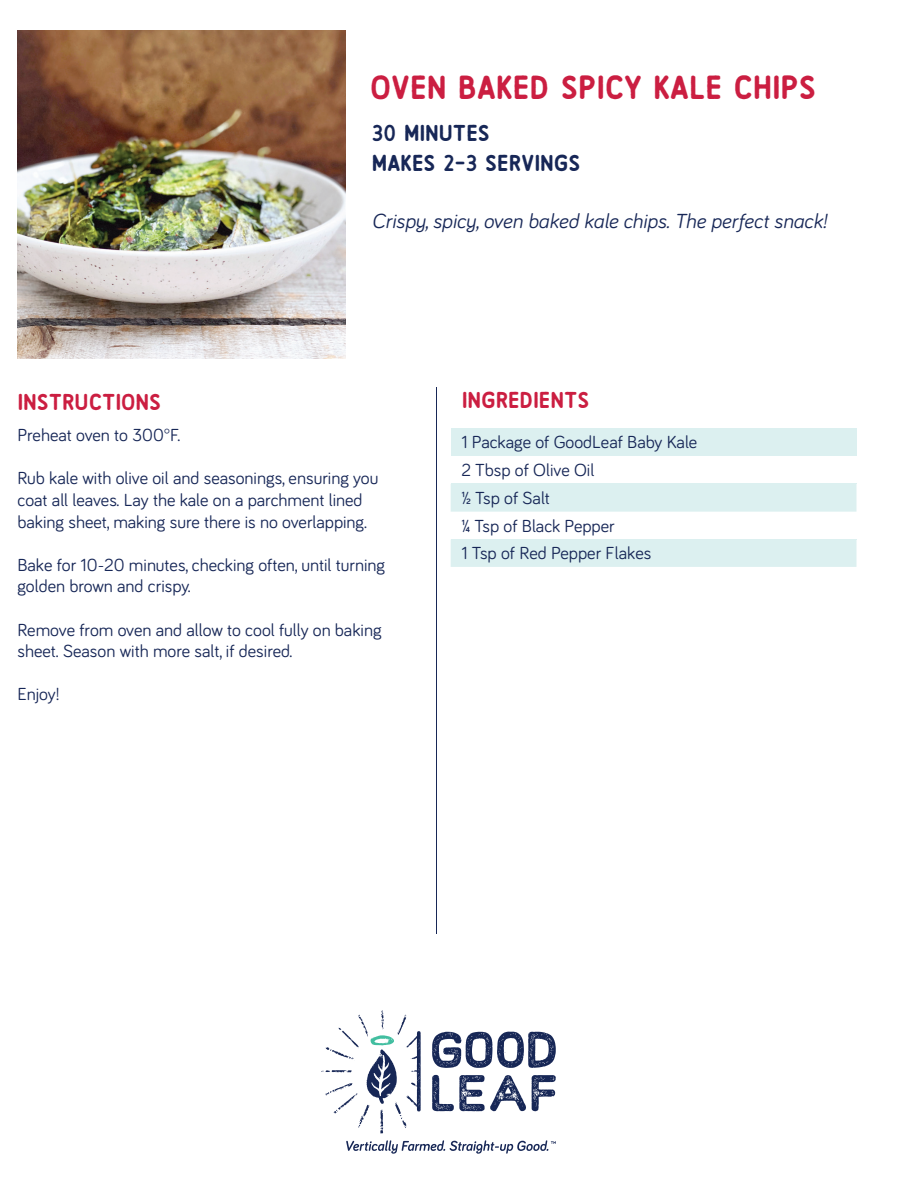
<style>
.page{position:relative;width:918px;height:1188px;background:#fff}
.page>*{position:absolute;margin:0;border:0;box-sizing:border-box;transform-origin:0 0}
.t1{font:700 43.5px "Roves Sans Rough";color:#cb1e41}
.t2{font:700 30px/30px "Roves Sans Rough";color:#172757}
.t3{font:700 30px "Roves Sans Rough";color:#cb1e41}
.t4{font:italic 21px "Bariol";color:#172757}
.t5{font:18px/21.6px "Bariol";color:#172757}
</style>
<div class="page">
<hr style="left:436px;top:387px;width:1px;height:547px;background:#172756">
<div style="left:451px;top:428px;width:405px;height:28px;background:#dcf0f0"></div>
<div style="left:451px;top:485px;width:405px;height:27px;background:#dcf0f0"></div>
<hr style="left:451px;top:484px;width:405px;height:1px;background:#dcf0f0">
<div style="left:451px;top:540px;width:405px;height:27px;background:#dcf0f0"></div>
<hr style="left:451px;top:539px;width:405px;height:1px;background:#dcf0f0">
<svg style="left:321px;top:1010px;width:235px;height:124px"></svg>
<svg style="left:346px;top:1140px;width:210px;height:14px"></svg>
<img style="left:17px;top:31px;width:329px;height:328px">
<h1 class="t1" style="left:370px;top:67px;width:448px">Oven Baked Spicy Kale Chips</h1>
<h2 class="t2" style="left:372px;top:118px;width:210px">30 Minutes<br>Makes 2-3 Servings</h2>
<p class="t4" style="left:372px;top:207px;width:456px">Crispy, spicy, oven baked kale chips. The perfect snack!</p>
<h2 class="t3" style="left:17px;top:388px;width:145px">Instructions</h2>
<h2 class="t3" style="left:462px;top:386px;width:129px">Ingredients</h2>
<p class="t5" style="left:17px;top:423px;width:165px">Preheat oven to 300°F.</p>
<p class="t5" style="left:17px;top:467px;width:362px">Rub kale with olive oil and seasonings, ensuring you coat all leaves. Lay the kale on a parchment lined baking sheet, making sure there is no overlapping.</p>
<p class="t5" style="left:17px;top:553px;width:369px">Bake for 10-20 minutes, checking often, until turning golden brown and crispy.</p>
<p class="t5" style="left:17px;top:618px;width:366px">Remove from oven and allow to cool fully on baking sheet. Season with more salt, if desired.</p>
<p class="t5" style="left:17px;top:683px;width:44px">Enjoy!</p>
<p class="t5" style="left:461px;top:428px;width:238px;line-height:27.8px">1 Package of GoodLeaf Baby Kale<br>2 Tbsp of Olive Oil<br>½ Tsp of Salt<br>¼ Tsp of Black Pepper<br>1 Tsp of Red Pepper Flakes</p>
</div>
